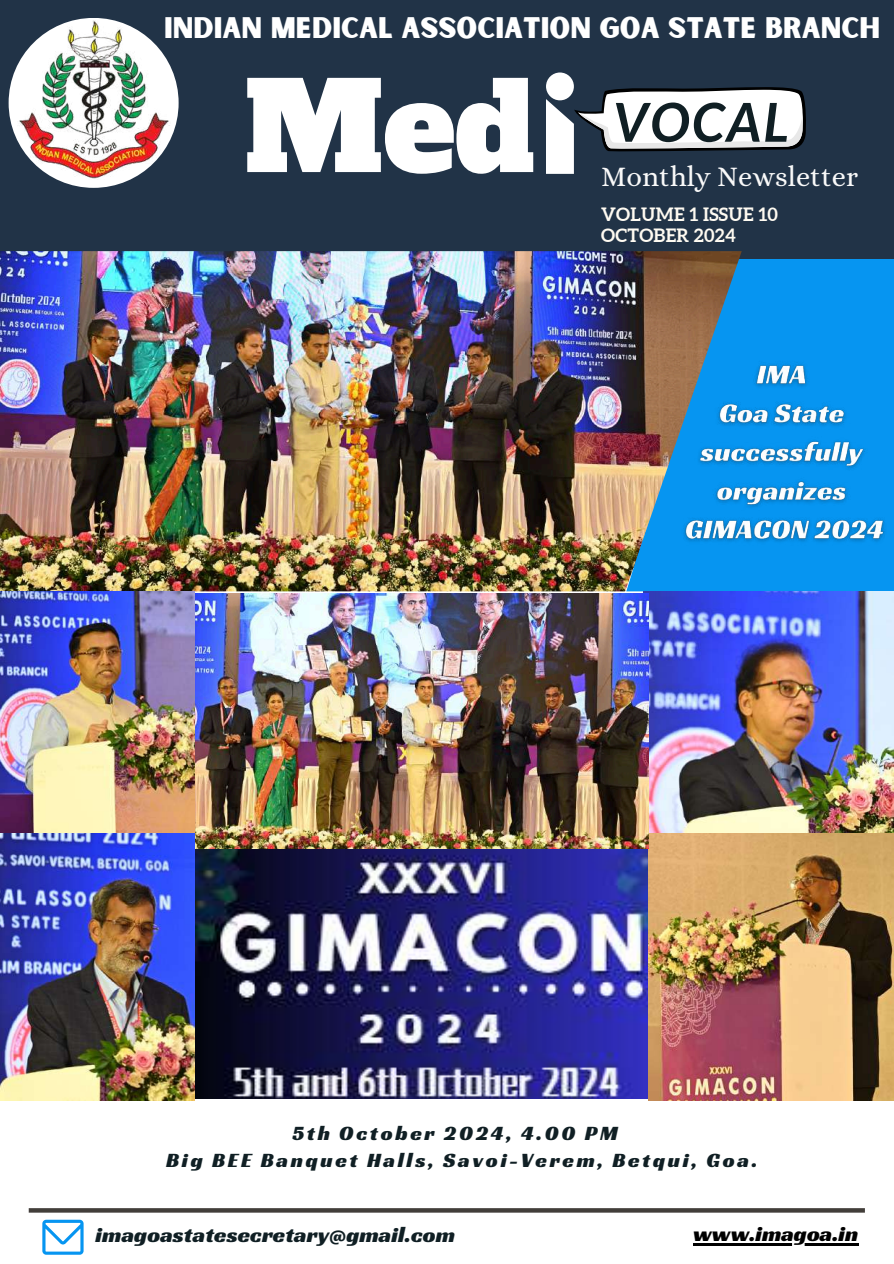
<style>
.page{position:relative;width:894px;height:1264px;background:#fff}
.page>*{position:absolute;margin:0;border:0;box-sizing:border-box;transform-origin:0 0}
.t1{font:121.05px "Alfa Slab One";color:#fff}
.t2{font:italic 700 53.7px "Lato";letter-spacing:.045em;color:#101f24}
.t3{font:28.5px "Sunborn Sans One";color:#fff}
.t4{font:28.5px "Alice";color:#f9f9f9}
.t5{font:22.5px "Racing Sans One";letter-spacing:.005em;color:#101f24}
.t6{font:22.5px "Racing Sans One";color:#000}
.t7{font:21px/27.9px "Racing Sans One";letter-spacing:.125em;color:#101f24}
.t8{font:700 18.3px/21.3px "Aleo";letter-spacing:.015em;color:#fffbf2}
</style>
<div class="page">
<div style="left:0;top:0;width:893px;height:567px;background:#213347"></div>
<div style="left:741px;top:259px;width:152px;height:332px;background:#0695f1"></div>
<img style="left:0;top:251px;width:741px;height:340px">
<svg style="left:29px;top:1208px;width:835px;height:4px;background:#494541"></svg>
<svg style="left:42px;top:1219px;width:42px;height:35px"></svg>
<svg style="left:546px;top:72px;width:260px;height:102px"></svg>
<div style="left:9px;top:18px;width:169px;height:170px;background:#fff;border-radius:50%"></div>
<img style="left:17px;top:21px;width:153px;height:158px">
<img style="left:195px;top:848px;width:453px;height:250px">
<img style="left:648px;top:832px;width:245px;height:268px">
<img style="left:643px;top:591px;width:250px;height:241px">
<img style="left:195px;top:594px;width:453px;height:254px">
<img style="left:0;top:591px;width:195px;height:509px">
<hr style="left:693px;top:1243px;width:165px;height:2px;background:#000">
<img style="left:676px;top:355px;width:216px;height:193px">
<img style="left:635px;top:359px;width:258px;height:187px">
<h3 class="t3" style="left:164px;top:10px;width:717px">INDIAN MEDICAL ASSOCIATION GOA STATE BRANCH</h3>
<h1 class="t1" style="left:245px;top:47px;width:291px">Med</h1>
<h2 class="t2" style="left:612px;top:89px;width:178px">VOCAL</h2>
<h3 class="t4" style="left:601px;top:160px;width:258px">Monthly Newsletter</h3>
<p class="t8" style="left:601px;top:203px;width:178px">VOLUME 1 ISSUE 10<br>OCTOBER 2024</p>
<p class="t7" style="left:166px;top:1118px;width:592px;text-indent:126px">5th October 2024, 4.00 PM<br>Big BEE Banquet Halls, Savoi-Verem, Betqui, Goa.</p>
<p class="t5" style="left:95px;top:1220px;width:361px">imagoastatesecretary@gmail.com</p>
<p class="t6" style="left:693px;top:1218px;width:166px">www.imagoa.in</p>
</div>
